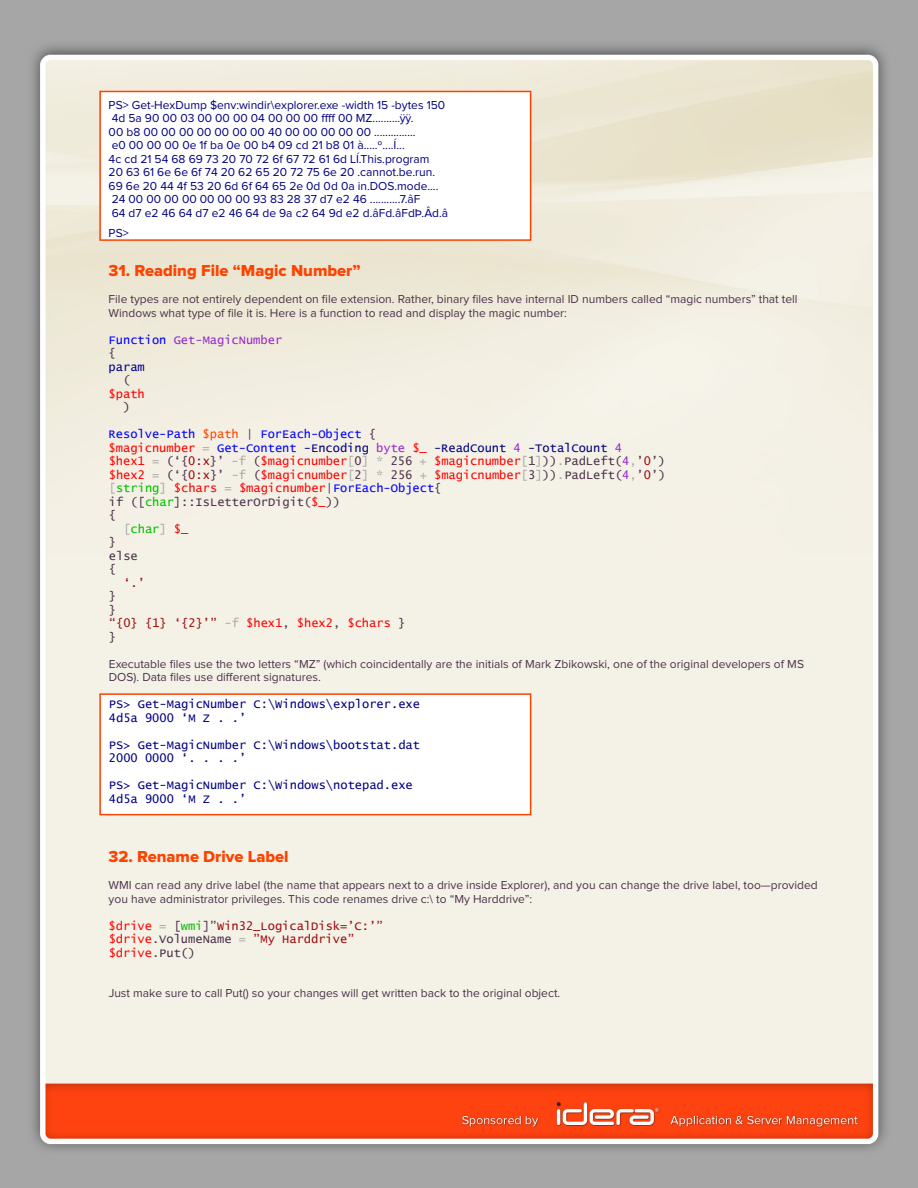
<style>
.page{position:relative;width:918px;height:1188px;background:#fff}
.page>*{position:absolute;margin:0;border:0;box-sizing:border-box;transform-origin:0 0}
.t1{font:16.5px "Proxima Nova Extrabld";color:#fe4200}
.t2{font:12px/13.5px "Proxima Nova";color:#4b324b}
.t3{font:12px/13.5px "Proxima Nova";color:#000080}
.t4{font:12px/13.5px "Lucida Console";color:#000080}
.t5{font:12px/13.5px "Lucida Console";color:#f00}
.t6{font:12px/13.5px "Lucida Console";color:#a00a0f}
.t7{font:12px "Lucida Console";color:#4b324b}
.t8{font:12px "Lucida Console";color:#00f}
.t9{font:12px/13.5px "Lucida Console";color:#9628c8}
.t10{font:12px "Lucida Console";color:#00be00}
.t11{font:12px "Lucida Console";color:#00008b}
.s1{color:#00f}
.s2{color:#4b324b}
.s3{color:#fe4200}
.s4{color:#f00}
.s5{color:#a9a9a9}
.s6{color:#9628c8}
.s7{color:#a00a0f}
.s8{color:#00be00}
</style>
<div class="page">
<img style="left:0;top:0;width:918px;height:1188px">
<div style="left:99px;top:693px;width:432px;height:122px;background:#fff;border:2px solid #fe4200"></div>
<div style="left:99px;top:91px;width:432px;height:150px;background:#fff;border:2px solid #fe4200"></div>
<p class="t3" style="left:109px;top:98px;width:341px">PS&gt; Get-HexDump $env:windir\explorer.exe -width 15 -bytes 150<br>4d 5a 90 00 03 00 00 00 04 00 00 00 ffff 00 MZ..........ÿÿ.<br>00 b8 00 00 00 00 00 00 00 40 00 00 00 00 00 ...............<br>e0 00 00 00 0e 1f ba 0e 00 b4 09 cd 21 b8 01 à.....º....Í...<br>4c cd 21 54 68 69 73 20 70 72 6f 67 72 61 6d LÍ.This.program<br>20 63 61 6e 6e 6f 74 20 62 65 20 72 75 6e 20 .cannot.be.run.<br>69 6e 20 44 4f 53 20 6d 6f 64 65 2e 0d 0d 0a in.DOS.mode....<br>24 00 00 00 00 00 00 00 93 83 28 37 d7 e2 46 ...........7.âF<br>64 d7 e2 46 64 d7 e2 46 64 de 9a c2 64 9d e2 d.âFd.âFdÞ.Âd.â</p>
<p class="t3" style="left:109px;top:226px;width:22px">PS&gt;</p>
<h1 class="t1" style="left:109px;top:261px;width:253px">31. Reading File “Magic Number”</h1>
<p class="t2" style="left:109px;top:293px;width:690px">File types are not entirely dependent on file extension. Rather, binary files have internal ID numbers called “magic numbers” that tell<br>Windows what type of file it is. Here is a function to read and display the magic number:</p>
<p class="t9" style="left:109px;top:334px;width:175px"><span class="s1">Function</span> Get-MagicNumber <span class="s2">{</span></p>
<p class="t11" style="left:109px;top:361px;width:38px">param</p>
<p class="t7" style="left:123px;top:375px;width:9px">(</p>
<p class="t5" style="left:109px;top:388px;width:38px">$path</p>
<p class="t7" style="left:123px;top:402px;width:9px">)</p>
<p class="t8" style="left:109px;top:429px;width:269px">Resolve-Path <span class="s3">$path</span> <span class="s2">|</span> ForEach-Object <span class="s2">{</span></p>
<p class="t4" style="left:109px;top:442px;width:515px"><span class="s4">$magicnumber</span> <span class="s5">=</span> <span class="s1">Get-Content</span> -Encoding <span class="s6">byte</span> <span class="s4">$_</span> -ReadCount <span class="s6">4</span> -TotalCount <span class="s6">4</span></p>
<p class="t5" style="left:109px;top:455px;width:558px">$hex1 <span class="s5">=</span> <span class="s2">(‘{</span><span class="s7">0:x</span><span class="s2">}’</span> <span class="s5">-f</span> <span class="s2">(</span>$magicnumber<span class="s5">[</span><span class="s2">0</span><span class="s5">] *</span> <span class="s2">256</span> <span class="s5">+</span> $magicnumber<span class="s5">[</span><span class="s2">1</span><span class="s5">]</span><span class="s2">))</span><span class="s5">.</span><span class="s2">PadLeft(</span><span class="s6">4</span><span class="s5">,</span><span class="s2">’</span><span class="s7">0</span><span class="s2">’)</span></p>
<p class="t5" style="left:109px;top:469px;width:558px">$hex2 <span class="s5">=</span> <span class="s2">(‘{</span><span class="s7">0:x</span><span class="s2">}’</span> <span class="s5">-f</span> <span class="s2">(</span>$magicnumber<span class="s5">[</span><span class="s2">2</span><span class="s5">] *</span> <span class="s2">256</span> <span class="s5">+</span> $magicnumber<span class="s5">[</span><span class="s2">3</span><span class="s5">]</span><span class="s2">))</span><span class="s5">.</span><span class="s2">PadLeft(</span><span class="s6">4</span><span class="s5">,</span><span class="s2">’</span><span class="s7">0</span><span class="s2">’)</span></p>
<p class="t5" style="left:109px;top:482px;width:334px"><span class="s5">[</span><span class="s8">string</span><span class="s5">]</span> $chars <span class="s5">=</span> $magicnumber<span class="s2">|</span><span class="s1">ForEach-Object</span><span class="s2">{</span></p>
<p class="t7" style="left:109px;top:496px;width:233px">if ([<span class="s8">char</span>]::IsLetterOrDigit(<span class="s4">$_</span>))</p>
<p class="t7" style="left:109px;top:510px;width:9px">{</p>
<p class="t10" style="left:123px;top:523px;width:67px"><span class="s5">[</span>char<span class="s5">]</span> <span class="s4">$_</span></p>
<p class="t7" style="left:109px;top:537px;width:9px">}</p>
<p class="t7" style="left:109px;top:550px;width:30px">else</p>
<p class="t7" style="left:109px;top:564px;width:9px">{</p>
<p class="t6" style="left:123px;top:577px;width:23px">‘.’</p>
<p class="t5" style="left:109px;top:590px;width:298px"><span class="s2">}<br>}<br></span><span class="s7">“{0} {1} ‘{2}’”</span> <span class="s5">-f</span> $hex1<span class="s2">,</span> $hex2<span class="s2">,</span> $chars <span class="s2">} }</span></p>
<p class="t2" style="left:109px;top:657px;width:697px">Executable files use the two letters “MZ” (which coincidentally are the initials of Mark Zbikowski, one of the original developers of MS<br>DOS). Data files use different signatures.</p>
<p class="t4" style="left:109px;top:698px;width:313px">PS&gt; Get-MagicNumber C:\Windows\explorer.exe<br>4d5a 9000 ‘M Z . .’</p>
<p class="t4" style="left:109px;top:739px;width:313px">PS&gt; Get-MagicNumber C:\Windows\bootstat.dat<br>2000 0000 ‘. . . .’</p>
<p class="t4" style="left:109px;top:779px;width:305px">PS&gt; Get-MagicNumber C:\Windows\notepad.exe<br>4d5a 9000 ‘M Z . .’</p>
<h1 class="t1" style="left:109px;top:847px;width:182px">32. Rename Drive Label</h1>
<p class="t2" style="left:109px;top:879px;width:711px">WMI can read any drive label (the name that appears next to a drive inside Explorer), and you can change the drive label, too—provided you have administrator privileges. This code renames drive c:\ to “My Harddrive”:</p>
<p class="t6" style="left:109px;top:919px;width:276px"><span class="s4">$drive</span> <span class="s5">=</span> <span class="s2">[</span><span class="s8">wmi</span><span class="s2">]”</span>Win32_LogicalDisk=’C:’” <span class="s4">$drive</span><span class="s2">.VolumeName</span> <span class="s5">=</span> ”My Harddrive” <span class="s4">$drive</span><span class="s2">.Put()</span></p>
<p class="t2" style="left:109px;top:987px;width:453px">Just make sure to call Put() so your changes will get written back to the original object.</p>
</div>
